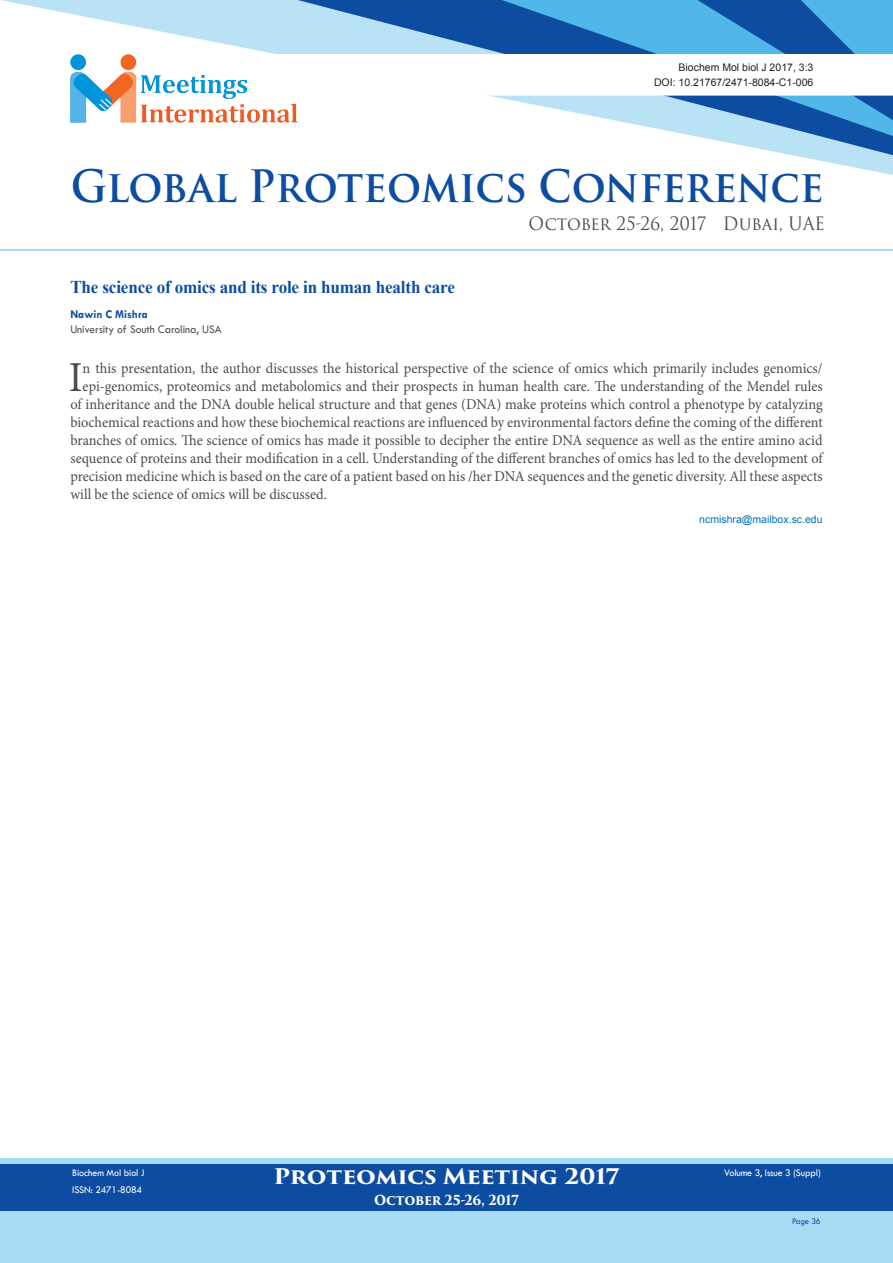
<style>
.page{position:relative;width:893px;height:1263px;background:#fff}
.page>*{position:absolute;margin:0;border:0;box-sizing:border-box;transform-origin:0 0}
.t1{font:700 43.5px "Trajan Pro";letter-spacing:-.005em;color:#0d4da1;scale:.95 1}
.Abstract{font:42.75px "Minion Pro";color:#4b4c4d;scale:.95 1}
.t2{font:700 21px "Trajan Pro 3";letter-spacing:-.01em;color:#fff;scale:1.1 1}
.t3{font:700 18px "Times New Roman";letter-spacing:-.01em;color:#0d4da1;scale:.95 1}
.t4{font:18px "Trajan Pro 3";color:#4b4c4d;scale:.95 1}
.Abstract-2{font:15px "Minion Pro";color:#4b4c4d;scale:.95 1}
.t5{font:700 13.5px "Trajan Pro 3";letter-spacing:-.01em;color:#fff;scale:.95 1}
.Affiliation{font:12px "Tw Cen";color:#4b4c4d;scale:.95 1}
.Name{font:700 12px "Tw Cen";color:#0d4da1;scale:.95 1}
.t6{font:10.5px "Arial";color:#231f20}
.t7{font:10.5px "Tw Cen";letter-spacing:-.01em;color:#fff;scale:.95 1}
.Mail_ID{font:10.5px "Arial";color:#0072bc}
.t8{font:9px "Tw Cen";letter-spacing:-.02em;color:#0d4da1;scale:.95 1}
</style>
<div class="page">
<div style="left:0;top:1158px;width:893px;height:105px;background:#a7dbf3"></div>
<svg style="left:70px;top:120px;width:823px;height:55px"></svg>
<div style="left:0;top:1164px;width:893px;height:47px;background:#0d4da1"></div>
<svg style="left:298px;top:120px;width:595px;height:35px"></svg>
<svg style="left:502px;top:120px;width:391px;height:16px"></svg>
<hr style="left:0;top:250px;width:893px;height:1px;background:#50b7e8">
<svg style="left:1px;top:0;width:892px;height:120px"></svg>
<img style="left:71px;top:54px;width:227px;height:68px">
<p class="t6" style="left:679px;top:61px;width:136px">Biochem Mol biol J 2017, 3:3</p>
<p class="t6" style="left:654px;top:75px;width:161px">DOI: 10.21767/2471-8084-C1-006</p>
<h1 class="t1" style="left:71px;top:159px;width:794px">Global Proteomics Conference</h1>
<p class="t4" style="left:529px;top:211px;width:314px">October 25-26, 2017 Dubai, UAE</p>
<p class="t3" style="left:70px;top:274px;width:406px">The science of omics and its role in human health care</p>
<p class="Name" style="left:70px;top:307px;width:83px">Nawin C Mishra</p>
<p class="Affiliation" style="left:70px;top:322px;width:161px">University of South Carolina, USA</p>
<p class="Abstract" style="left:69px;top:348px;width:16px">I</p>
<p class="Abstract-2" style="left:83px;top:358px;width:780px">n this presentation, the author discusses the historical perspective of the science of omics which primarily includes genomics/</p>
<p class="Abstract-2" style="left:83px;top:376px;width:780px">epi-genomics, proteomics and metabolomics and their prospects in human health care. The understanding of the Mendel rules</p>
<p class="Abstract-2" style="left:70px;top:394px;width:793px">of inheritance and the DNA double helical structure and that genes (DNA) make proteins which control a phenotype by catalyzing</p>
<p class="Abstract-2" style="left:70px;top:412px;width:793px">biochemical reactions and how these biochemical reactions are influenced by environmental factors define the coming of the different</p>
<p class="Abstract-2" style="left:70px;top:430px;width:793px">branches of omics. The science of omics has made it possible to decipher the entire DNA sequence as well as the entire amino acid</p>
<p class="Abstract-2" style="left:70px;top:448px;width:793px">sequence of proteins and their modification in a cell. Understanding of the different branches of omics has led to the development of</p>
<p class="Abstract-2" style="left:70px;top:466px;width:793px">precision medicine which is based on the care of a patient based on his /her DNA sequences and the genetic diversity. All these aspects</p>
<p class="Abstract-2" style="left:70px;top:484px;width:272px">will be the science of omics will be discussed.</p>
<p class="Mail_ID" style="left:699px;top:512px;width:125px">ncmishra@mailbox.sc.edu</p>
<h3 class="t2" style="left:273px;top:1161px;width:316px">Proteomics Meeting 2017</h3>
<p class="t5" style="left:374px;top:1190px;width:154px">October 25-26, 2017</p>
<p class="t7" style="left:72px;top:1166px;width:78px">Biochem Mol biol J</p>
<p class="t7" style="left:724px;top:1166px;width:103px">Volume 3, Issue 3 (Suppl)</p>
<p class="t7" style="left:72px;top:1183px;width:75px">ISSN: 2471-8084</p>
<p class="t8" style="left:792px;top:1215px;width:32px">Page 36</p>
</div>
